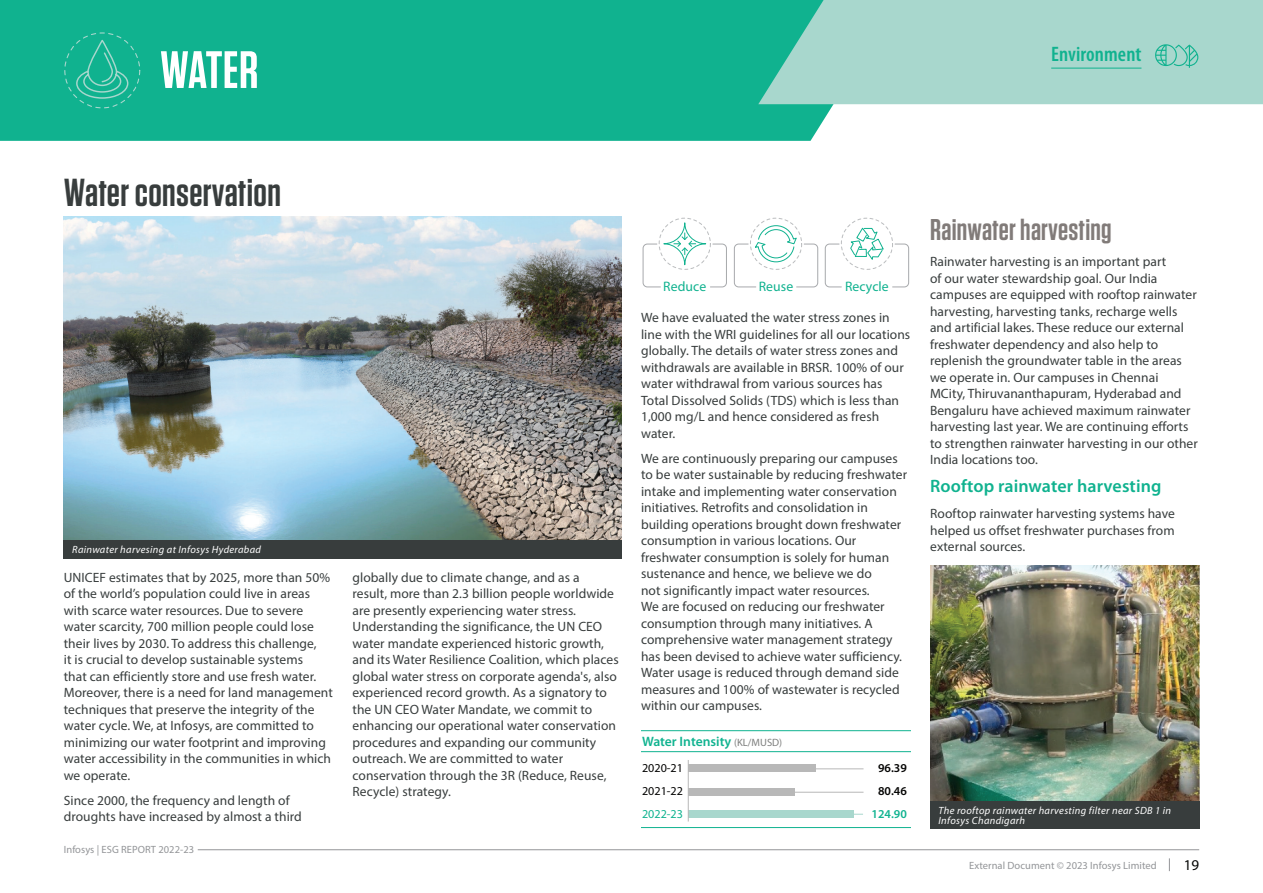
<style>
.page{position:relative;width:1263px;height:893px;background:#fff}
.page>*{position:absolute;margin:0;border:0;box-sizing:border-box;transform-origin:0 0}
.t1{font:600 52.5px "Tungsten";letter-spacing:-.005em;color:#fff}
.t2{font:600 39px "Tungsten";letter-spacing:.01em;color:#383d3d}
.t3{font:600 30px "Tungsten";letter-spacing:.01em;color:#817b79}
.t4{font:600 condensed 21px "Myriad Pro";letter-spacing:.005em;color:#10b28f}
.t5{font:600 18px "Myriad Pro";letter-spacing:.005em;color:#10b28f}
.t6{font:15px "Myriad Pro";color:#040503}
.t7{font:13.8px "Myriad Pro";letter-spacing:.005em;color:#10b28f}
.t8{font:600 13.65px "Myriad Pro";color:#10b390}
.t9{font:13.5px/16.5px "Myriad Pro";letter-spacing:.005em;color:#383d3d}
.t10{font:12.15px "Myriad Pro";color:#050504}
.t11{font:600 12.15px "Myriad Pro";color:#050504}
.t12{font:12.15px "Myriad Pro";color:#10b390}
.t13{font:600 12.15px "Myriad Pro";color:#10b390}
.t14{font:italic 10.5px/10.5px "Myriad Pro";letter-spacing:.03em;color:#fff}
.t15{font:10.5px "Myriad Pro";letter-spacing:.005em;color:#939598}
.s1{font-weight:400;font-size:10.65px;color:#7e7f7e}
</style>
<div class="page">
<svg style="left:1169px;top:858px;width:1px;height:13px"></svg>
<hr style="left:198px;top:849px;width:1001px;height:1px;background:#939598">
<div style="left:0;top:0;width:899px;height:141px;background:#10b28f"></div>
<img style="left:64px;top:217px;width:558px;height:323px">
<div style="left:758px;top:0;width:505px;height:104px;background:#a8d7cd"></div>
<div style="left:64px;top:540px;width:558px;height:19px;background:#383d3d"></div>
<svg style="left:75px;top:40px;width:54px;height:59px;background:#26b798"></svg>
<div style="left:64px;top:32px;width:76px;height:76px;border:1px dashed #a8d7cd;border-radius:50%"></div>
<svg style="left:1155px;top:44px;width:43px;height:24px"></svg>
<hr style="left:1051px;top:68px;width:90px;height:1px;background:#10b28f">
<div style="left:688px;top:810px;width:166px;height:8px;background:#a8d7cd"></div>
<hr style="left:727px;top:792px;width:136px;height:1px;background:#b8b8b8">
<hr style="left:727px;top:768px;width:136px;height:1px;background:#b8b8b8">
<hr style="left:641px;top:730px;width:269px;height:1px;background:#10b390">
<hr style="left:641px;top:827px;width:269px;height:1px;background:#10b390">
<hr style="left:641px;top:751px;width:269px;height:1px;background:#10b390">
<div style="left:688px;top:788px;width:107px;height:7px;background:#b8b8b8"></div>
<div style="left:688px;top:765px;width:128px;height:7px;background:#b8b8b8"></div>
<hr style="left:688px;top:760px;width:1px;height:61px;background:#b8b8b8">
<img style="left:930px;top:566px;width:270px;height:259px">
<div style="left:930px;top:801px;width:269px;height:28px;background:#383d3d"></div>
<div style="left:841px;top:218px;width:52px;height:52px;border:1px dashed #bbbdbf;border-radius:50%"></div>
<svg style="left:850px;top:227px;width:34px;height:33px"></svg>
<svg style="left:734px;top:225px;width:84px;height:63px"></svg>
<svg style="left:824px;top:243px;width:18px;height:45px"></svg>
<svg style="left:892px;top:243px;width:17px;height:45px"></svg>
<svg style="left:642px;top:222px;width:85px;height:66px"></svg>
<h1 class="t1" style="left:160px;top:42px;width:100px">WATER</h1>
<h3 class="t4" style="left:1051px;top:41px;width:92px">Environment</h3>
<h2 class="t2" style="left:64px;top:171px;width:219px">Water conservation</h2>
<p class="t14" style="left:72px;top:544px;width:190px">Rainwater harvesing at Infosys Hyderabad</p>
<p class="t9" style="left:64px;top:569px;width:271px">UNICEF estimates that by 2025, more than 50% of the world’s population could live in areas with scarce water resources. Due to severe water scarcity, 700 million people could lose their lives by 2030. To address this challenge,<br>it is crucial to develop sustainable systems<br>that can efficiently store and use fresh water.<br>Moreover, there is a need for land management techniques that preserve the integrity of the water cycle. We, at Infosys, are committed to minimizing our water footprint and improving water accessibility in the communities in which we operate.</p>
<p class="t9" style="left:64px;top:792px;width:240px">Since 2000, the frequency and length of droughts have increased by almost a third</p>
<p class="t15" style="left:64px;top:843px;width:132px">Infosys | ESG REPORT 2022-23</p>
<p class="t9" style="left:352px;top:569px;width:268px">globally due to climate change, and as a<br>result, more than 2.3 billion people worldwide are presently experiencing water stress.<br>Understanding the significance, the UN CEO water mandate experienced historic growth, and its Water Resilience Coalition, which places global water stress on corporate agenda's, also experienced record growth. As a signatory to the UN CEO Water Mandate, we commit to enhancing our operational water conservation procedures and expanding our community outreach. We are committed to water conservation through the 3R (Reduce, Reuse, Recycle) strategy.</p>
<p class="t7" style="left:663px;top:277px;width:44px">Reduce</p>
<p class="t7" style="left:759px;top:277px;width:36px">Reuse</p>
<p class="t7" style="left:845px;top:277px;width:45px">Recycle</p>
<p class="t9" style="left:641px;top:309px;width:271px">We have evaluated the water stress zones in line with the WRI guidelines for all our locations globally. The details of water stress zones and withdrawals are available in BRSR. 100% of our water withdrawal from various sources has Total Dissolved Solids (TDS) which is less than 1,000 mg/L and hence considered as fresh water.</p>
<p class="t9" style="left:641px;top:450px;width:268px">We are continuously preparing our campuses to be water sustainable by reducing freshwater intake and implementing water conservation initiatives. Retrofits and consolidation in building operations brought down freshwater consumption in various locations. Our freshwater consumption is solely for human sustenance and hence, we believe we do<br>not significantly impact water resources.<br>We are focused on reducing our freshwater consumption through many initiatives. A comprehensive water management strategy has been devised to achieve water sufficiency.<br>Water usage is reduced through demand side measures and 100% of wastewater is recycled within our campuses.</p>
<p class="t8" style="left:642px;top:733px;width:142px">Water Intensity <span class="s1">(KL/MUSD)</span></p>
<p class="t10" style="left:642px;top:784px;width:42px">2021-22</p>
<p class="t12" style="left:642px;top:806px;width:42px">2022-23</p>
<p class="t10" style="left:642px;top:760px;width:42px">2020-21</p>
<p class="t11" style="left:878px;top:760px;width:30px">96.39</p>
<p class="t11" style="left:878px;top:783px;width:30px">80.46</p>
<p class="t13" style="left:871px;top:806px;width:37px">124.90</p>
<h3 class="t3" style="left:930px;top:214px;width:183px">Rainwater harvesting</h3>
<p class="t9" style="left:930px;top:253px;width:269px">Rainwater harvesting is an important part<br>of our water stewardship goal. Our India campuses are equipped with rooftop rainwater harvesting, harvesting tanks, recharge wells and artificial lakes. These reduce our external freshwater dependency and also help to replenish the groundwater table in the areas we operate in. Our campuses in Chennai<br>MCity, Thiruvananthapuram, Hyderabad and Bengaluru have achieved maximum rainwater harvesting last year. We are continuing efforts to strengthen rainwater harvesting in our other India locations too.</p>
<h3 class="t5" style="left:930px;top:474px;width:233px">Rooftop rainwater harvesting</h3>
<p class="t9" style="left:930px;top:505px;width:246px;text-align:justify">Rooftop rainwater harvesting systems have helped us offset freshwater purchases from external sources.</p>
<p class="t14" style="left:938px;top:805px;width:234px">The rooftop rainwater harvesting filter near SDB 1 in<br>Infosys Chandigarh</p>
<p class="t15" style="left:969px;top:859px;width:189px">External Document © 2023 Infosys Limited</p>
<p class="t6" style="left:1184px;top:855px;width:17px">19</p>
</div>
